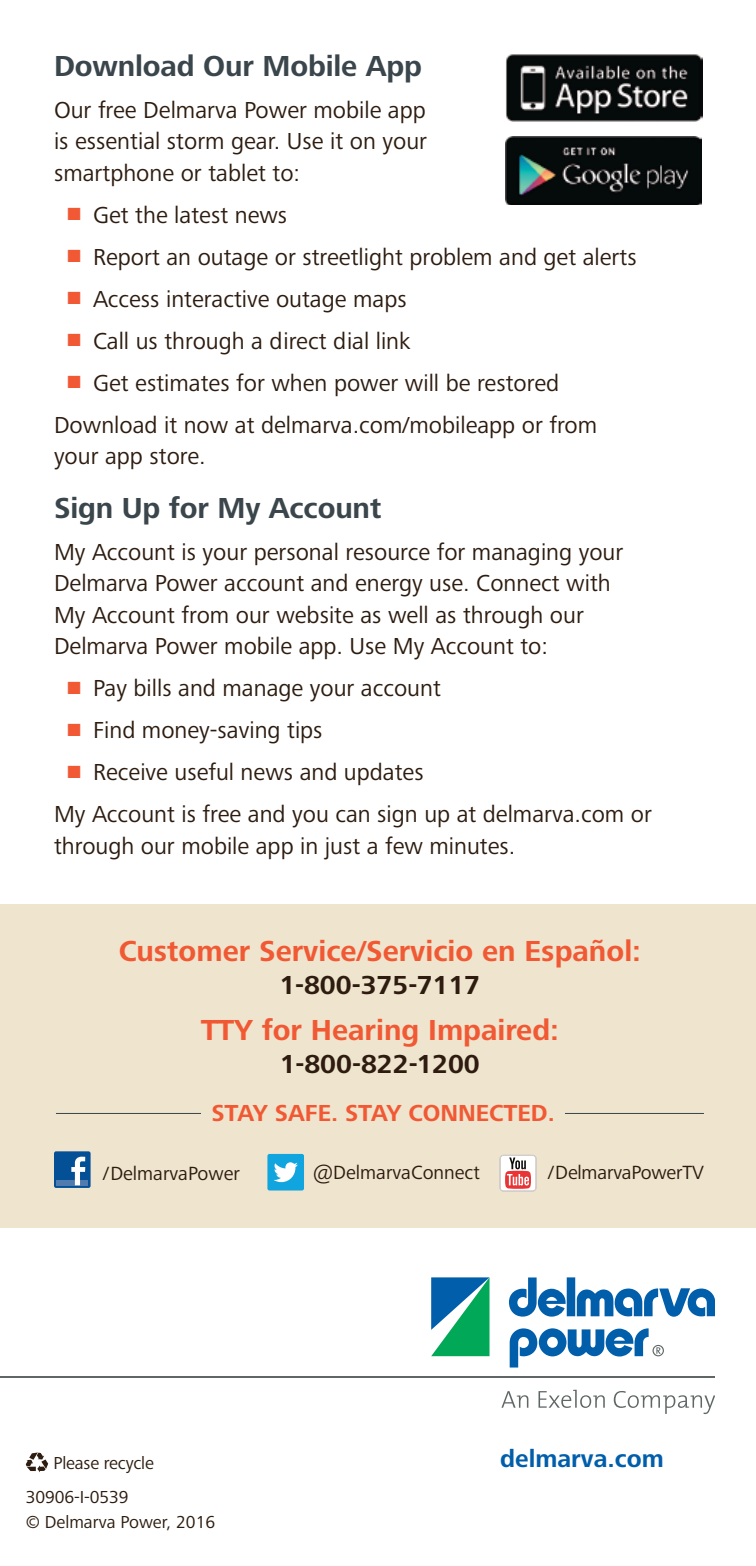
<style>
.page{position:relative;width:756px;height:1566px;background:#fff}
.page>*{position:absolute;margin:0;border:0;box-sizing:border-box;transform-origin:0 0}
.t1{font:700 30px "Frutiger Next Pro";color:#f15934}
.t2{font:700 30px "Frutiger Next Pro";letter-spacing:-.005em;color:#3a464c}
.t3{font:700 27px "Frutiger Next Pro";color:#2d1c0f}
.t4{font:700 25.2px "Frutiger Next Pro";color:#005eaa}
.Bullet_list{font:24px/31.5px "Frutiger Next Pro";color:#2d1c0f}
.t5{font:700 24px "Frutiger Next Pro";color:#f15934}
.t6{font:19.8px "Frutiger Next Pro";color:#2d1c0f}
.Bullet_list-2{font:18px "Frutiger Next Pro";letter-spacing:-.005em;color:#2d1c0f}
.s1{color:#f15934}
</style>
<div class="page">
<svg style="left:26px;top:1452px;width:22px;height:20px"></svg>
<div style="left:0;top:904px;width:756px;height:324px;background:#efe4cd"></div>
<hr style="left:56px;top:1113px;width:648px;height:1px;background:#3a464c">
<div style="left:202px;top:1098px;width:363px;height:30px;background:#efe4cd"></div>
<div style="left:267px;top:1154px;width:37px;height:37px;background:#11a5df;border-radius:2px"></div>
<svg style="left:274px;top:1162px;width:24px;height:20px"></svg>
<div style="left:54px;top:1151px;width:37px;height:37px;background:#035096;border-radius:2px"></div>
<div style="left:57px;top:1180px;width:31px;height:5px;background:#507bae"></div>
<svg style="left:71px;top:1157px;width:14px;height:28px"></svg>
<svg style="left:499px;top:1154px;width:38px;height:38px"></svg>
<img style="left:506px;top:54px;width:196px;height:68px">
<img style="left:506px;top:137px;width:196px;height:68px">
<svg style="left:501px;top:1390px;width:214px;height:24px"></svg>
<hr style="left:0;top:1376px;width:715px;height:1px;background:#606666">
<svg style="left:509px;top:1277px;width:206px;height:91px"></svg>
<svg style="left:431px;top:1277px;width:59px;height:79px;background:#2e9f90"></svg>
<p class="t2" style="left:54px;top:48px;width:370px">Download Our Mobile App</p>
<p class="Bullet_list" style="left:54px;top:94px;width:375px;text-align:justify">Our free Delmarva Power mobile app is essential storm gear. Use it on your smartphone or tablet to:</p>
<p class="Bullet_list" style="left:68px;top:199px;width:221px"><span class="s1">■</span> Get the latest news</p>
<p class="Bullet_list" style="left:68px;top:241px;width:571px"><span class="s1">■</span> Report an outage or streetlight problem and get alerts</p>
<p class="Bullet_list" style="left:68px;top:283px;width:341px"><span class="s1">■</span> Access interactive outage maps</p>
<p class="Bullet_list" style="left:68px;top:325px;width:345px"><span class="s1">■</span> Call us through a direct dial link</p>
<p class="Bullet_list" style="left:68px;top:367px;width:493px"><span class="s1">■</span> Get estimates for when power will be restored</p>
<p class="Bullet_list" style="left:54px;top:409px;width:545px">Download it now at delmarva.com/mobileapp or from your app store.</p>
<p class="t2" style="left:54px;top:491px;width:329px">Sign Up for My Account</p>
<p class="Bullet_list" style="left:54px;top:536px;width:571px">My Account is your personal resource for managing your Delmarva Power account and energy use. Connect with My Account from our website as well as through our Delmarva Power mobile app. Use My Account to:</p>
<p class="Bullet_list" style="left:68px;top:673px;width:375px"><span class="s1">■</span> Pay bills and manage your account</p>
<p class="Bullet_list" style="left:68px;top:715px;width:257px"><span class="s1">■</span> Find money-saving tips</p>
<p class="Bullet_list" style="left:68px;top:757px;width:358px"><span class="s1">■</span> Receive useful news and updates</p>
<p class="Bullet_list" style="left:54px;top:799px;width:600px">My Account is free and you can sign up at delmarva.com or through our mobile app in just a few minutes.</p>
<p class="t1" style="left:119px;top:934px;width:524px">Customer Service/Servicio en Español:</p>
<p class="t3" style="left:280px;top:969px;width:202px">1-800-375-7117</p>
<p class="t1" style="left:201px;top:1013px;width:360px">TTY for Hearing Impaired:</p>
<p class="t3" style="left:280px;top:1049px;width:201px">1-800-822-1200</p>
<p class="t5" style="left:212px;top:1100px;width:345px">STAY SAFE. STAY CONNECTED.</p>
<p class="t6" style="left:103px;top:1162px;width:138px">/DelmarvaPower</p>
<p class="t6" style="left:313px;top:1161px;width:169px">@DelmarvaConnect</p>
<p class="t6" style="left:548px;top:1161px;width:157px">/DelmarvaPowerTV</p>
<p class="Bullet_list-2" style="left:54px;top:1453px;width:102px">Please recycle</p>
<p class="Bullet_list-2" style="left:26px;top:1487px;width:104px">30906-I-0539</p>
<p class="Bullet_list-2" style="left:26px;top:1512px;width:191px">© Delmarva Power, 2016</p>
<p class="t4" style="left:500px;top:1444px;width:165px">delmarva.com</p>
</div>
